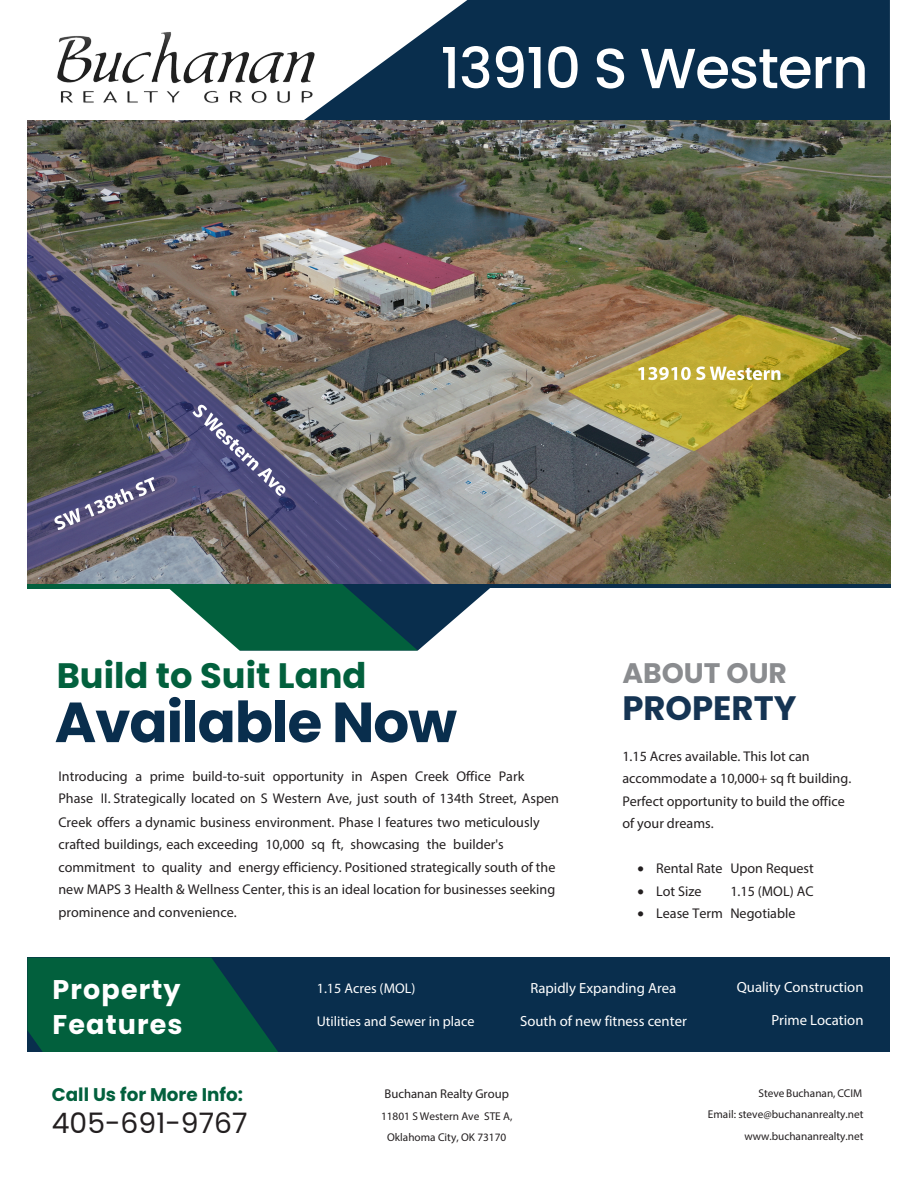
<style>
.page{position:relative;width:918px;height:1188px;background:#fff}
.page>*{position:absolute;margin:0;border:0;box-sizing:border-box;transform-origin:0 0}
.t1{font:500 56.4px "Poppins";letter-spacing:-.02em;color:#fff}
.t2{font:700 56.4px "Poppins";letter-spacing:-.02em;color:#092e4d}
.t3{font:700 35.25px "Poppins";color:#02603d}
.t4{font:700 33.9px "Poppins";color:#153453}
.t5{font:28.2px "Poppins";color:#231f20}
.t6{font:700 28.2px "Poppins";color:#8a8c8f}
.t7{font:700 27px/35px "Poppins";letter-spacing:.04em;color:#fff}
.t8{font:700 18.3px "Poppins";color:#02603d}
.t9{font:14.7px "Myriad Pro";color:#fff}
.t10{font:14.1px/22.6px "Myriad Pro";color:#231f20}
.t11{font:14.1px "Myriad Pro";color:#fff}
.t12{font:12.75px "Myriad Pro";color:#231f20}
.t13{font:11.25px/21.1px "Myriad Pro";color:#231f20;text-align:right}
</style>
<div class="page">
<svg style="left:304px;top:0;width:586px;height:120px;background:#21435f"></svg>
<hr style="left:27px;top:584px;width:162px;height:4px;background:#02603d">
<hr style="left:351px;top:584px;width:539px;height:4px;background:#092e4d">
<div style="left:27px;top:958px;width:863px;height:94px;background:#092e4d"></div>
<svg style="left:164px;top:584px;width:326px;height:66px"></svg>
<svg style="left:27px;top:958px;width:251px;height:94px;background:#02583f"></svg>
<img style="left:57px;top:24px;width:284px;height:89px">
<img style="left:27px;top:120px;width:863px;height:464px">
<p class="t1" style="left:440px;top:36px;width:430px">13910 S Western</p>
<p class="t3" style="left:57px;top:655px;width:311px">Build to Suit Land</p>
<p class="t2" style="left:55px;top:690px;width:404px">Available Now</p>
<p class="t10" style="left:58px;top:765px;width:502px">Introducing a prime build-to-suit opportunity in Aspen Creek Office Park Phase II. Strategically located on S Western Ave, just south of 134th Street, Aspen Creek offers a dynamic business environment. Phase I features two meticulously crafted buildings, each exceeding 10,000 sq ft, showcasing the builder's commitment to quality and energy efficiency. Positioned strategically south of the new MAPS 3 Health &amp; Wellness Center, this is an ideal location for businesses seeking prominence and convenience.</p>
<p class="t6" style="left:622px;top:656px;width:166px">ABOUT OUR</p>
<p class="t4" style="left:622px;top:688px;width:176px">PROPERTY</p>
<p class="t10" style="left:622px;top:745px;width:230px">1.15 Acres available. This lot can accommodate a 10,000+ sq ft building.<br>Perfect opportunity to build the office of your dreams.</p>
<p class="t10" style="left:637px;top:857px;width:178px">• Rental Rate Upon Request</p>
<p class="t10" style="left:637px;top:879px;width:66px">• Lot Size</p>
<p class="t10" style="left:730px;top:879px;width:85px">1.15 (MOL) AC</p>
<p class="t10" style="left:637px;top:902px;width:160px">• Lease Term Negotiable</p>
<p class="t7" style="left:53px;top:973px;width:132px">Property<br>Features</p>
<p class="t8" style="left:52px;top:1084px;width:193px">Call Us for More Info:</p>
<p class="t5" style="left:52px;top:1107px;width:197px">405-691-9767</p>
<p class="t11" style="left:317px;top:979px;width:100px">1.15 Acres (MOL)</p>
<p class="t11" style="left:317px;top:1012px;width:159px">Utilities and Sewer in place</p>
<p class="t9" style="left:531px;top:979px;width:147px">Rapidly Expanding Area</p>
<p class="t9" style="left:520px;top:1012px;width:168px">South of new fitness center</p>
<p class="t9" style="left:737px;top:978px;width:128px">Quality Construction</p>
<p class="t9" style="left:771px;top:1011px;width:94px">Prime Location</p>
<p class="t12" style="left:385px;top:1086px;width:126px">Buchanan Realty Group</p>
<p class="t13" style="left:381px;top:1106px;width:133px;line-height:20.5px;text-align:center">11801 S Western Ave STE A,<br>Oklahoma City, OK 73170</p>
<p class="t13" style="left:708px;top:1083px;width:157px">Steve Buchanan, CCIM<br>Email: steve@buchananrealty.net www.buchananrealty.net</p>
</div>
